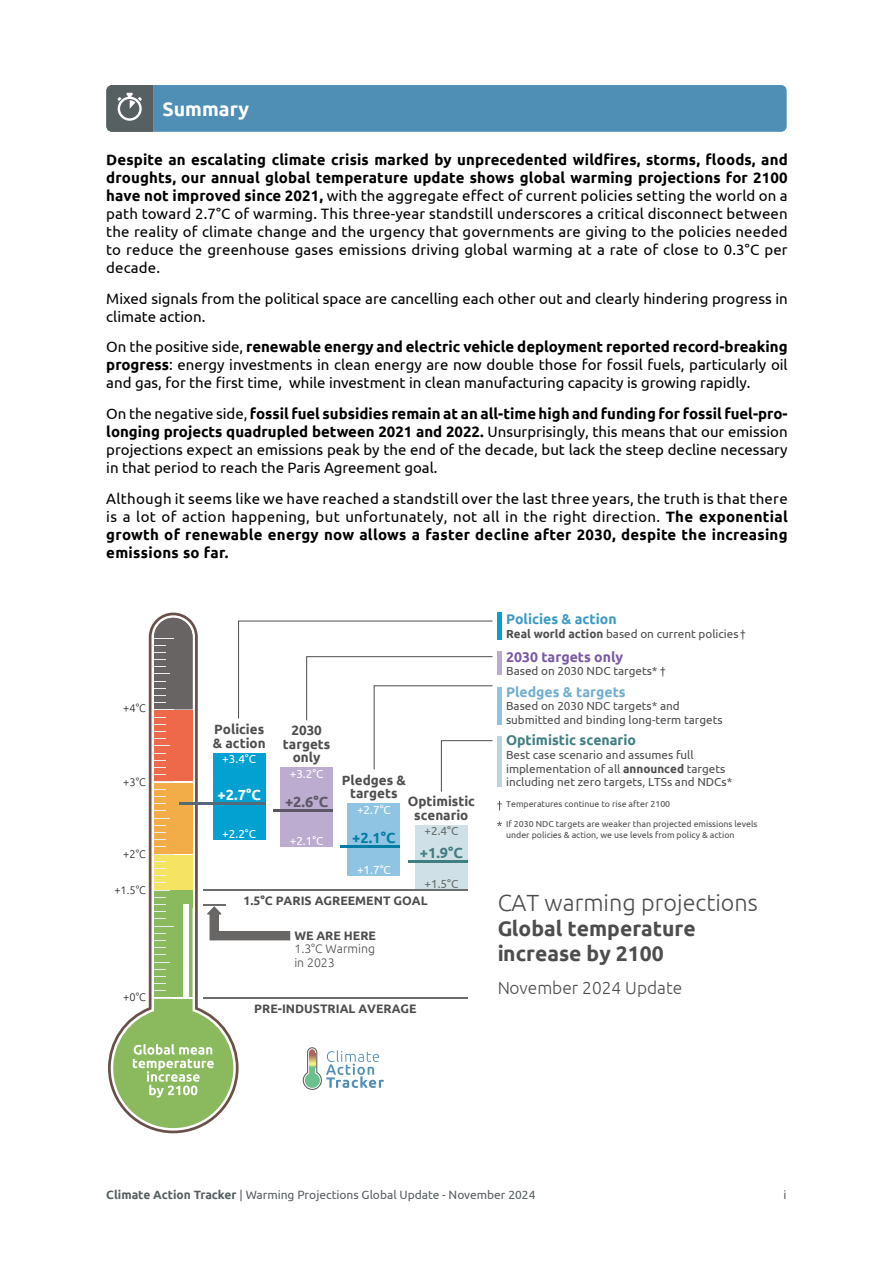
<style>
.page{position:relative;width:893px;height:1263px;background:#fff}
.page>*{position:absolute;margin:0;border:0;box-sizing:border-box;transform-origin:0 0}
.t1{font:300 23.4px "Ubuntu";color:#393939}
.t2{font:700 21px/25.2px "Ubuntu";color:#393939}
.t3{font:700 19.5px "Ubuntu";color:#fff}
.t4{font:300 17.25px "Ubuntu";color:#393939}
.t5{font:15px/18px "Ubuntu";color:#000;text-align:justify}
.t6{font:700 14.7px "Ubuntu";color:#fff}
.t7{font:700 14.7px "Ubuntu";color:#5c5766}
.t8{font:700 14.7px "Ubuntu";color:#027da4}
.t9{font:700 14.7px "Ubuntu";color:#407e81}
.t10{font:700 14.1px "Ubuntu";color:#407e81}
.t11{font:700 14.1px "Ubuntu";color:#3c9bc2}
.t12{font:700 14.1px "Ubuntu";color:#7a5aa2}
.t13{font:700 14.1px "Ubuntu";color:#73aece}
.t14{font:700 13.5px/13.5px "Ubuntu";color:#4f4d4d;text-align:center}
.t15{font:700 12.3px "Ubuntu";color:#4f4d4d}
.t16{font:300 12.3px/13.6px "Ubuntu";color:#4f4d4d}
.t17{font:12px "Ubuntu";color:#575f62}
.t18{font:11.7px/13.6px "Ubuntu";color:#4f4d4d}
.t19{font:11.7px "Ubuntu";color:#fff}
.t20{font:11.7px "Ubuntu";color:#6a6a69}
.t21{font:300 10.95px "Ubuntu";color:#1e1f1e}
.t22{font:8.85px/10.5px "Ubuntu";color:#4f4d4d}
.s1{font-weight:700}
</style>
<div class="page">
<svg style="left:106px;top:85px;width:681px;height:47px;background:#518cb0"></svg>
<svg style="left:497px;top:822px;width:5px;height:4px"></svg>
<svg style="left:239px;top:620px;width:254px;height:172px"></svg>
<div style="left:497px;top:613px;width:5px;height:27px;background:#02a1d2"></div>
<div style="left:497px;top:687px;width:5px;height:37px;background:#8fc4e3"></div>
<div style="left:497px;top:652px;width:5px;height:23px;background:#bcacd0"></div>
<div style="left:497px;top:736px;width:5px;height:50px;background:#bbd4de"></div>
<svg style="left:497px;top:801px;width:5px;height:10px"></svg>
<div style="left:415px;top:825px;width:53px;height:64px;background:#cfe0e7"></div>
<hr style="left:203px;top:997px;width:265px;height:2px;background:#6d6d6d">
<svg style="left:108px;top:613px;width:131px;height:520px"></svg>
<div style="left:154px;top:891px;width:39px;height:17px;background:#8bb95e"></div>
<div style="left:154px;top:855px;width:39px;height:34px;background:#f5e363"></div>
<div style="left:154px;top:783px;width:39px;height:70px;background:#f2ad48"></div>
<div style="left:154px;top:711px;width:39px;height:70px;background:#ee6949"></div>
<svg style="left:154px;top:782px;width:19px;height:1px"></svg>
<svg style="left:154px;top:717px;width:12px;height:1px"></svg>
<svg style="left:154px;top:724px;width:12px;height:1px"></svg>
<svg style="left:154px;top:731px;width:12px;height:1px"></svg>
<svg style="left:154px;top:738px;width:12px;height:1px"></svg>
<svg style="left:154px;top:753px;width:12px;height:1px"></svg>
<svg style="left:154px;top:760px;width:12px;height:1px"></svg>
<svg style="left:154px;top:767px;width:12px;height:1px"></svg>
<svg style="left:154px;top:774px;width:12px;height:1px"></svg>
<svg style="left:154px;top:618px;width:39px;height:93px;background:#756e6e"></svg>
<svg style="left:154px;top:854px;width:19px;height:1px"></svg>
<svg style="left:154px;top:897px;width:12px;height:1px"></svg>
<svg style="left:154px;top:890px;width:15px;height:1px"></svg>
<svg style="left:154px;top:882px;width:12px;height:1px"></svg>
<svg style="left:154px;top:875px;width:12px;height:1px"></svg>
<svg style="left:154px;top:868px;width:12px;height:1px"></svg>
<svg style="left:154px;top:861px;width:12px;height:1px"></svg>
<svg style="left:154px;top:832px;width:12px;height:1px"></svg>
<svg style="left:154px;top:839px;width:12px;height:1px"></svg>
<svg style="left:154px;top:846px;width:12px;height:1px"></svg>
<svg style="left:154px;top:825px;width:12px;height:1px"></svg>
<svg style="left:154px;top:818px;width:15px;height:1px"></svg>
<svg style="left:154px;top:810px;width:12px;height:1px"></svg>
<svg style="left:154px;top:803px;width:12px;height:1px"></svg>
<svg style="left:154px;top:796px;width:12px;height:1px"></svg>
<svg style="left:154px;top:789px;width:12px;height:1px"></svg>
<svg style="left:113px;top:904px;width:177px;height:224px"></svg>
<hr style="left:203px;top:889px;width:265px;height:2px;background:#6d6d6d">
<div style="left:213px;top:753px;width:53px;height:87px;background:#02a1d2"></div>
<hr style="left:179px;top:802px;width:87px;height:3px;background:#556a79">
<div style="left:348px;top:804px;width:52px;height:72px;background:#8fc4e3"></div>
<hr style="left:341px;top:846px;width:59px;height:2px;background:#027da4">
<div style="left:280px;top:768px;width:53px;height:79px;background:#bcacd0"></div>
<hr style="left:273px;top:810px;width:60px;height:2px;background:#5c5766">
<hr style="left:408px;top:860px;width:60px;height:2px;background:#407e81">
<svg style="left:303px;top:1047px;width:81px;height:43px"></svg>
<svg style="left:305px;top:1049px;width:15px;height:5px"></svg>
<h3 class="t3" style="left:162px;top:97px;width:88px">Summary</h3>
<p class="t5" style="left:106px;top:150px;width:683px"><span class="s1">Despite an escalating climate crisis marked by unprecedented wildfires, storms, floods, and droughts, our annual global temperature update shows global warming projections for 2100 have not improved since 2021,</span> with the aggregate effect of current policies setting the world on a path toward 2.7°C of warming. This three-year standstill underscores a critical disconnect between the reality of climate change and the urgency that governments are giving to the policies needed to reduce the greenhouse gases emissions driving global warming at a rate of close to 0.3°C per decade.</p>
<p class="t5" style="left:106px;top:289px;width:683px">Mixed signals from the political space are cancelling each other out and clearly hindering progress in climate action.</p>
<p class="t5" style="left:106px;top:337px;width:683px">On the positive side, <span class="s1">renewable energy and electric vehicle deployment reported record-breaking progress</span>: energy investments in clean energy are now double those for fossil fuels, particularly oil and gas, for the first time, while investment in clean manufacturing capacity is growing rapidly.</p>
<p class="t5" style="left:106px;top:404px;width:683px">On the negative side, <span class="s1">fossil fuel subsidies remain at an all-time high and funding for fossil fuel-pro&shy;longing projects quadrupled between 2021 and 2022.</span> Unsurprisingly, this means that our emission projections expect an emissions peak by the end of the decade, but lack the steep decline necessary in that period to reach the Paris Agreement goal.</p>
<p class="t5" style="left:106px;top:489px;width:683px">Although it seems like we have reached a standstill over the last three years, the truth is that there is a lot of action happening, but unfortunately, not all in the right direction. <span class="s1">The exponential growth of renewable energy now allows a faster decline after 2030, despite the increasing emissions so far.</span></p>
<p class="t21" style="left:123px;top:702px;width:24px">+4°C</p>
<p class="t21" style="left:123px;top:775px;width:24px">+3°C</p>
<p class="t21" style="left:123px;top:847px;width:24px">+2°C</p>
<p class="t21" style="left:114px;top:883px;width:33px">+1.5°C</p>
<p class="t21" style="left:123px;top:991px;width:24px">+0°C</p>
<p class="t14" style="left:213px;top:722px;width:54px;text-align:left">Policies &amp; action</p>
<p class="t14" style="left:283px;top:723px;width:49px">2030 targets only</p>
<p class="t19" style="left:222px;top:752px;width:35px">+3.4°C</p>
<p class="t6" style="left:218px;top:786px;width:45px">+2.7°C</p>
<p class="t19" style="left:222px;top:827px;width:35px">+2.2°C</p>
<p class="t19" style="left:290px;top:766px;width:35px">+3.2°C</p>
<p class="t7" style="left:285px;top:793px;width:45px">+2.6°C</p>
<p class="t19" style="left:290px;top:834px;width:35px">+2.1°C</p>
<p class="t14" style="left:342px;top:773px;width:65px">Pledges &amp; targets</p>
<p class="t14" style="left:408px;top:794px;width:69px">Optimistic scenario</p>
<p class="t19" style="left:357px;top:802px;width:35px">+2.7°C</p>
<p class="t8" style="left:352px;top:829px;width:45px">+2.1°C</p>
<p class="t19" style="left:357px;top:863px;width:35px">+1.7°C</p>
<p class="t20" style="left:424px;top:824px;width:35px">+2.4°C</p>
<p class="t9" style="left:420px;top:843px;width:45px">+1.9°C</p>
<p class="t20" style="left:424px;top:876px;width:35px">+1.5°C</p>
<p class="t15" style="left:243px;top:893px;width:186px">1.5°C PARIS AGREEMENT GOAL</p>
<p class="t15" style="left:294px;top:928px;width:83px">WE ARE HERE</p>
<p class="t16" style="left:294px;top:942px;width:82px">1.3°C Warming in 2023</p>
<p class="t15" style="left:254px;top:1001px;width:164px">PRE-INDUSTRIAL AVERAGE</p>
<p class="t11" style="left:506px;top:610px;width:112px">Policies &amp; action</p>
<p class="t18" style="left:506px;top:626px;width:241px"><span class="s1">Real world action</span> based on current policies†</p>
<p class="t12" style="left:506px;top:648px;width:119px">2030 targets only</p>
<p class="t18" style="left:506px;top:664px;width:161px">Based on 2030 NDC targets* †</p>
<p class="t13" style="left:506px;top:683px;width:121px">Pledges &amp; targets</p>
<p class="t18" style="left:506px;top:699px;width:218px">Based on 2030 NDC targets* and submitted and binding long-term targets</p>
<p class="t10" style="left:506px;top:732px;width:132px">Optimistic scenario</p>
<p class="t18" style="left:506px;top:748px;width:228px">Best case scenario and assumes full implementation of all <span class="s1">announced</span> targets including net zero targets, LTSs and NDCs*</p>
<p class="t22" style="left:506px;top:798px;width:166px">Temperatures continue to rise after 2100</p>
<p class="t22" style="left:506px;top:818px;width:253px">If 2030 NDC targets are weaker than projected emissions levels under policies &amp; action, we use levels from policy &amp; action</p>
<h1 class="t1" style="left:497px;top:888px;width:262px">CAT warming projections</h1>
<h2 class="t2" style="left:497px;top:916px;width:200px">Global temperature increase by 2100</h2>
<p class="t4" style="left:497px;top:977px;width:187px">November 2024 Update</p>
<p class="t17" style="left:106px;top:1188px;width:431px"><span class="s1">Climate Action Tracker</span> | Warming Projections Global Update - November 2024</p>
<p class="t17" style="left:784px;top:1188px;width:5px">i</p>
</div>
